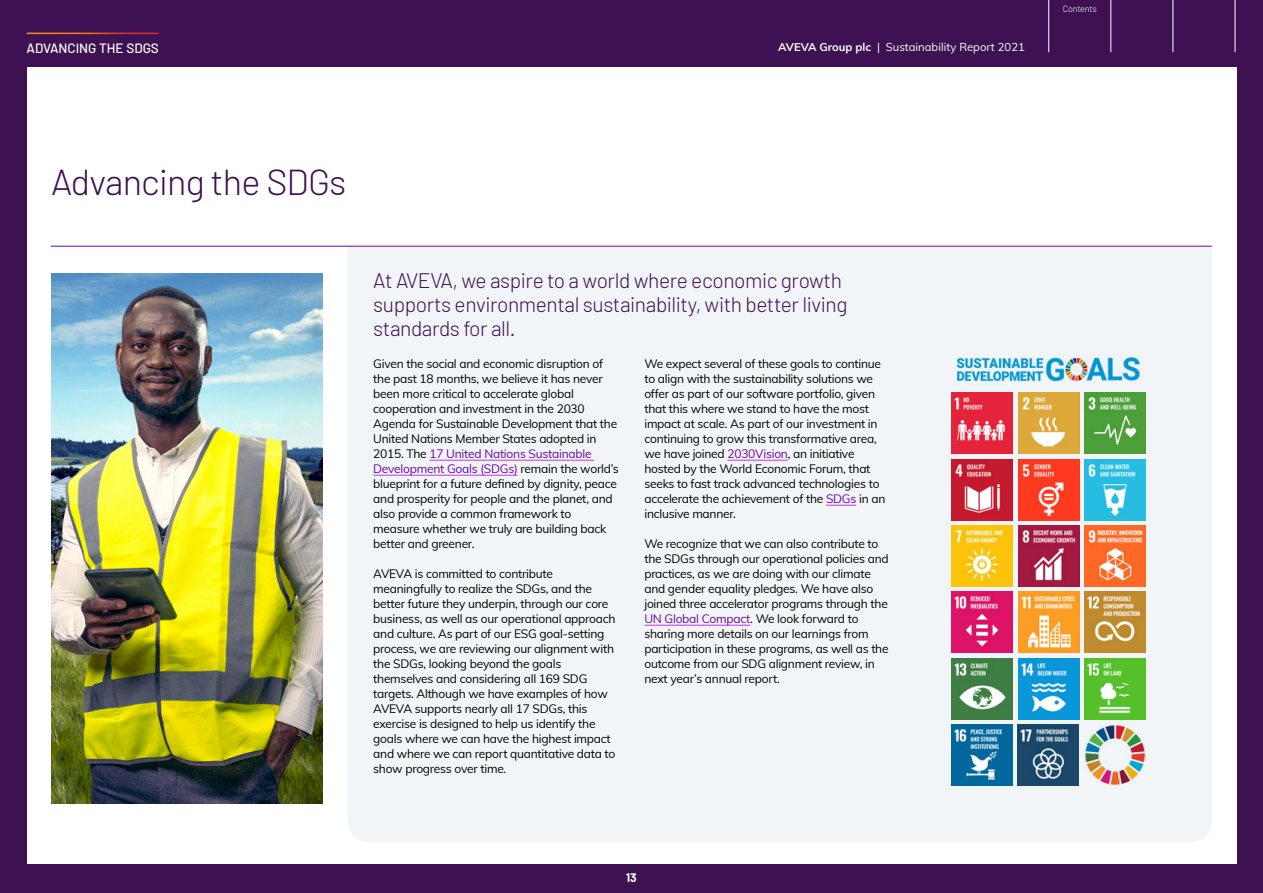
<style>
.page{position:relative;width:1263px;height:893px;background:#3d1152}
.page>*{position:absolute;margin:0;border:0;box-sizing:border-box;transform-origin:0 0}
.Heading{font:300 36px "Barlow";letter-spacing:-.02em;color:#3d1152}
.Introduction-Span{font:300 21px/24px "Barlow";letter-spacing:-.02em;color:#3d1152}
.Running-Header{font:500 13.5px "Barlow";color:#fff}
.Bodytext{font:12px/15px "Muli";letter-spacing:-.02em;color:#000}
.t1{font:700 12px "Barlow";color:#fff}
.t2{font:11.25px "Muli";color:#fff}
.t3{font:300 9px "Barlow";letter-spacing:-.02em;color:#fff}
.s1{font-weight:700}
.s2{color:#6b04a8}
</style>
<div class="page">
<div style="left:27px;top:67px;width:1209px;height:796px;background:#fff"></div>
<hr style="left:1235px;top:0;width:1px;height:52px;background:#fff">
<hr style="left:1173px;top:0;width:1px;height:52px;background:#fff">
<hr style="left:1110px;top:0;width:1px;height:52px;background:#fff">
<hr style="left:1048px;top:0;width:1px;height:52px;background:#fff">
<div style="left:348px;top:247px;width:864px;height:595px;background:#f2f5f7"></div>
<hr style="left:51px;top:246px;width:1161px;height:1px;background:#6b04a8">
<hr style="left:27px;top:33px;width:132px;height:1px;background:#fff">
<img style="left:51px;top:273px;width:271px;height:531px">
<hr style="left:429px;top:460px;width:165px;height:1px;background:#c530ff">
<hr style="left:373px;top:475px;width:145px;height:1px;background:#c530ff">
<hr style="left:727px;top:460px;width:61px;height:1px;background:#c530ff">
<hr style="left:826px;top:505px;width:30px;height:1px;background:#c530ff">
<hr style="left:644px;top:625px;width:106px;height:1px;background:#c530ff">
<img style="left:951px;top:352px;width:194px;height:35px">
<img style="left:951px;top:393px;width:61px;height:61px">
<img style="left:951px;top:459px;width:61px;height:61px">
<img style="left:951px;top:525px;width:61px;height:62px">
<img style="left:951px;top:592px;width:61px;height:61px">
<img style="left:951px;top:658px;width:61px;height:61px">
<img style="left:1018px;top:393px;width:61px;height:61px">
<img style="left:1018px;top:459px;width:61px;height:61px">
<img style="left:1018px;top:525px;width:61px;height:62px">
<img style="left:1018px;top:592px;width:61px;height:61px">
<img style="left:1018px;top:658px;width:61px;height:61px">
<img style="left:1084px;top:393px;width:62px;height:61px">
<img style="left:1084px;top:459px;width:62px;height:61px">
<img style="left:1084px;top:525px;width:62px;height:62px">
<img style="left:1084px;top:592px;width:62px;height:61px">
<img style="left:1084px;top:658px;width:62px;height:61px">
<img style="left:1018px;top:725px;width:61px;height:61px">
<img style="left:1084px;top:725px;width:62px;height:61px">
<img style="left:951px;top:725px;width:61px;height:61px">
<p class="Running-Header" style="left:27px;top:40px;width:134px">ADVANCING THE SDGS</p>
<p class="t2" style="left:778px;top:38px;width:248px"><span class="s1">AVEVA Group plc</span> | Sustainability Report 2021</p>
<p class="t3" style="left:1063px;top:3px;width:36px">Contents</p>
<p class="Heading" style="left:51px;top:160px;width:297px">Advancing the SDGs</p>
<p class="Introduction-Span" style="left:373px;top:268px;width:476px">At AVEVA, we aspire to a world where economic growth supports environmental sustainability, with better living standards for all.</p>
<p class="Bodytext" style="left:373px;top:356px;width:247px">Given the social and economic disruption of the past 18 months, we believe it has never been more critical to accelerate global cooperation and investment in the 2030<br>Agenda for Sustainable Development that the United Nations Member States adopted in 2015. The <span class="s2">17 United Nations Sustainable Development Goals (SDGs)</span> remain the world’s blueprint for a future defined by dignity, peace and prosperity for people and the planet, and also provide a common framework to measure whether we truly are building back better and greener.</p>
<p class="Bodytext" style="left:373px;top:566px;width:244px">AVEVA is committed to contribute meaningfully to realize the SDGs, and the better future they underpin, through our core business, as well as our operational approach and culture. As part of our ESG goal-setting process, we are reviewing our alignment with the SDGs, looking beyond the goals themselves and considering all 169 SDG targets. Although we have examples of how AVEVA supports nearly all 17 SDGs, this exercise is designed to help us identify the goals where we can have the highest impact and where we can report quantitative data to show progress over time.</p>
<p class="Bodytext" style="left:644px;top:356px;width:242px">We expect several of these goals to continue to align with the sustainability solutions we offer as part of our software portfolio, given that this where we stand to have the most impact at scale. As part of our investment in continuing to grow this transformative area, we have joined <span class="s2">2030Vision</span>, an initiative hosted by the World Economic Forum, that seeks to fast track advanced technologies to accelerate the achievement of the <span class="s2">SDGs</span> in an inclusive manner.</p>
<p class="Bodytext" style="left:644px;top:536px;width:246px">We recognize that we can also contribute to the SDGs through our operational policies and practices, as we are doing with our climate and gender equality pledges. We have also joined three accelerator programs through the <span class="s2">UN Global Compact</span>. We look forward to sharing more details on our learnings from participation in these programs, as well as the outcome from our SDG alignment review, in next year’s annual report.</p>
<p class="t1" style="left:626px;top:870px;width:12px">13</p>
</div>
